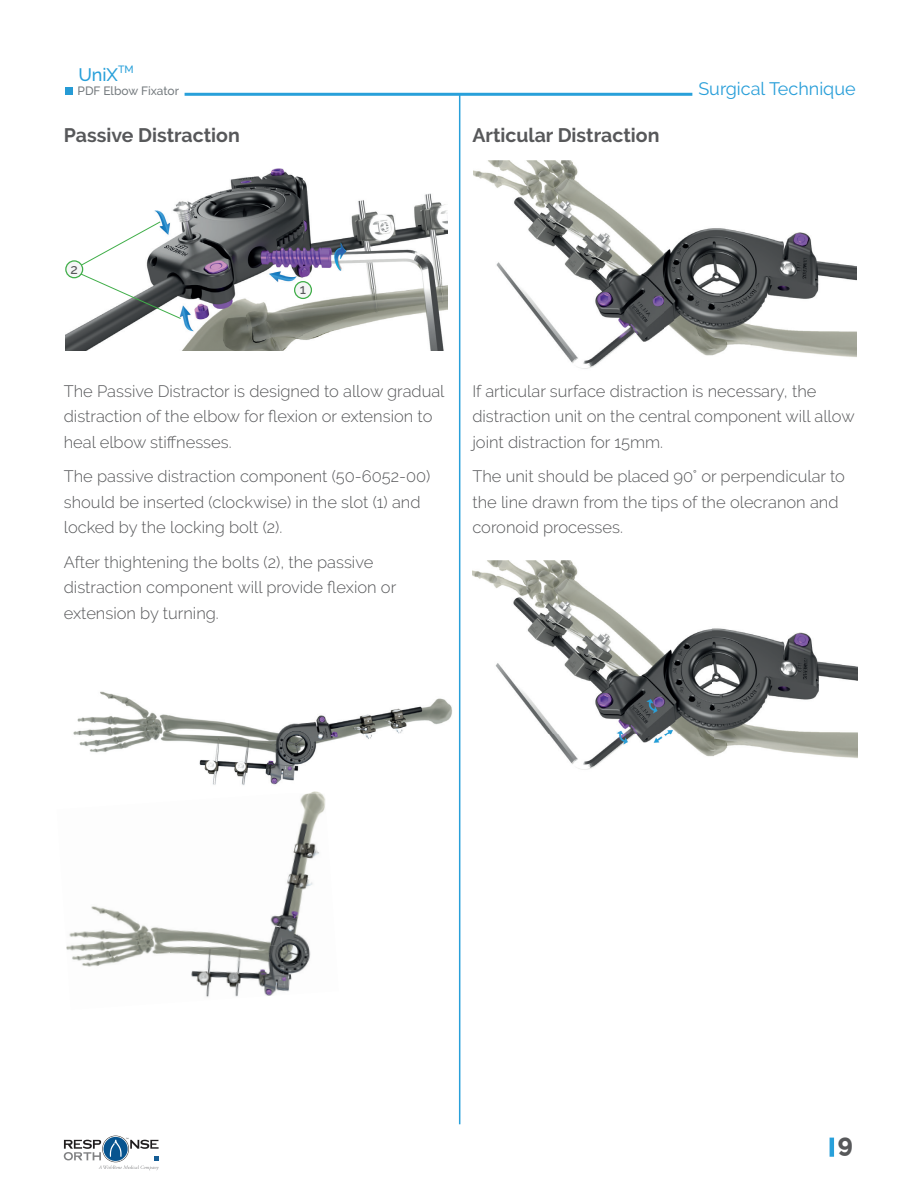
<style>
.page{position:relative;width:918px;height:1188px;background:#fff}
.page>*{position:absolute;margin:0;border:0;box-sizing:border-box;transform-origin:0 0}
.t1{font:800 25.5px "Raleway";color:#57585a}
.t2{font:700 19.5px "Raleway";color:#57585a}
.t3{font:18px "Raleway";color:#2a9fd9}
.t4{font:500 18px "Raleway";color:#28a0da}
.t5{font:300 16.5px/25.5px "Raleway";color:#57585a}
.t6{font:500 13.8px "Raleway";color:#57585a}
.t7{font:500 12px "Raleway";color:#757b7f}
</style>
<div class="page">
<hr style="left:830px;top:1138px;width:4px;height:19px;background:#28a0da">
<hr style="left:459px;top:93px;width:1px;height:1031px;background:#28a0da">
<hr style="left:185px;top:93px;width:507px;height:3px;background:#28a0da">
<div style="left:65px;top:88px;width:7px;height:7px;background:#269bd5"></div>
<div style="left:102px;top:1136px;width:27px;height:26px;border:1px solid #3e3e3e;border-radius:50%"></div>
<div style="left:103px;top:1137px;width:25px;height:24px;border:1px solid #fff;border-radius:50%"></div>
<svg style="left:64px;top:1138px;width:95px;height:32px"></svg>
<img style="left:473px;top:161px;width:383px;height:208px">
<img style="left:472px;top:561px;width:385px;height:209px">
<img style="left:73px;top:691px;width:379px;height:94px">
<img style="left:66px;top:906px;width:205px;height:44px">
<img style="left:271px;top:793px;width:55px;height:199px">
<img style="left:67px;top:945px;width:218px;height:52px">
<img style="left:311px;top:791px;width:9px;height:2px">
<img style="left:65px;top:168px;width:382px;height:183px">
<div style="left:66px;top:261px;width:17px;height:17px;background:#f5f5f6;border-radius:50%"></div>
<div style="left:65px;top:260px;width:18px;height:18px;border:1px solid #40ae49;border-radius:50%"></div>
<svg style="left:80px;top:273px;width:102px;height:46px"></svg>
<svg style="left:81px;top:221px;width:80px;height:45px"></svg>
<div style="left:295px;top:282px;width:16px;height:16px;background:#f5f5f6;border-radius:50%"></div>
<div style="left:294px;top:281px;width:18px;height:18px;border:1px solid #40ae49;border-radius:50%"></div>
<p class="t4" style="left:78px;top:64px;width:57px">UniX<sup>TM</sup></p>
<p class="t7" style="left:78px;top:84px;width:103px">PDF Elbow Fixator</p>
<p class="t3" style="left:698px;top:78px;width:159px">Surgical Technique</p>
<p class="t2" style="left:64px;top:124px;width:178px">Passive Distraction</p>
<p class="t2" style="left:472px;top:124px;width:189px">Articular Distraction</p>
<p class="t6" style="left:71px;top:261px;width:9px">2</p>
<p class="t6" style="left:300px;top:282px;width:8px">1</p>
<p class="t5" style="left:64px;top:378px;width:382px">The Passive Distractor is designed to allow gradual distraction of the elbow for flexion or extension to heal elbow stiffnesses.</p>
<p class="t5" style="left:64px;top:463px;width:368px">The passive distraction component (50-6052-00) should be inserted (clockwise) in the slot (1) and locked by the locking bolt (2).</p>
<p class="t5" style="left:64px;top:549px;width:334px">After thightening the bolts (2), the passive distraction component will provide flexion or extension by turning.</p>
<p class="t5" style="left:472px;top:378px;width:384px">If articular surface distraction is necessary, the distraction unit on the central component will allow joint distraction for 15mm.</p>
<p class="t5" style="left:472px;top:463px;width:374px">The unit should be placed 90° or perpendicular to the line drawn from the tips of the olecranon and coronoid processes.</p>
<h1 class="t1" style="left:838px;top:1129px;width:17px">9</h1>
</div>
